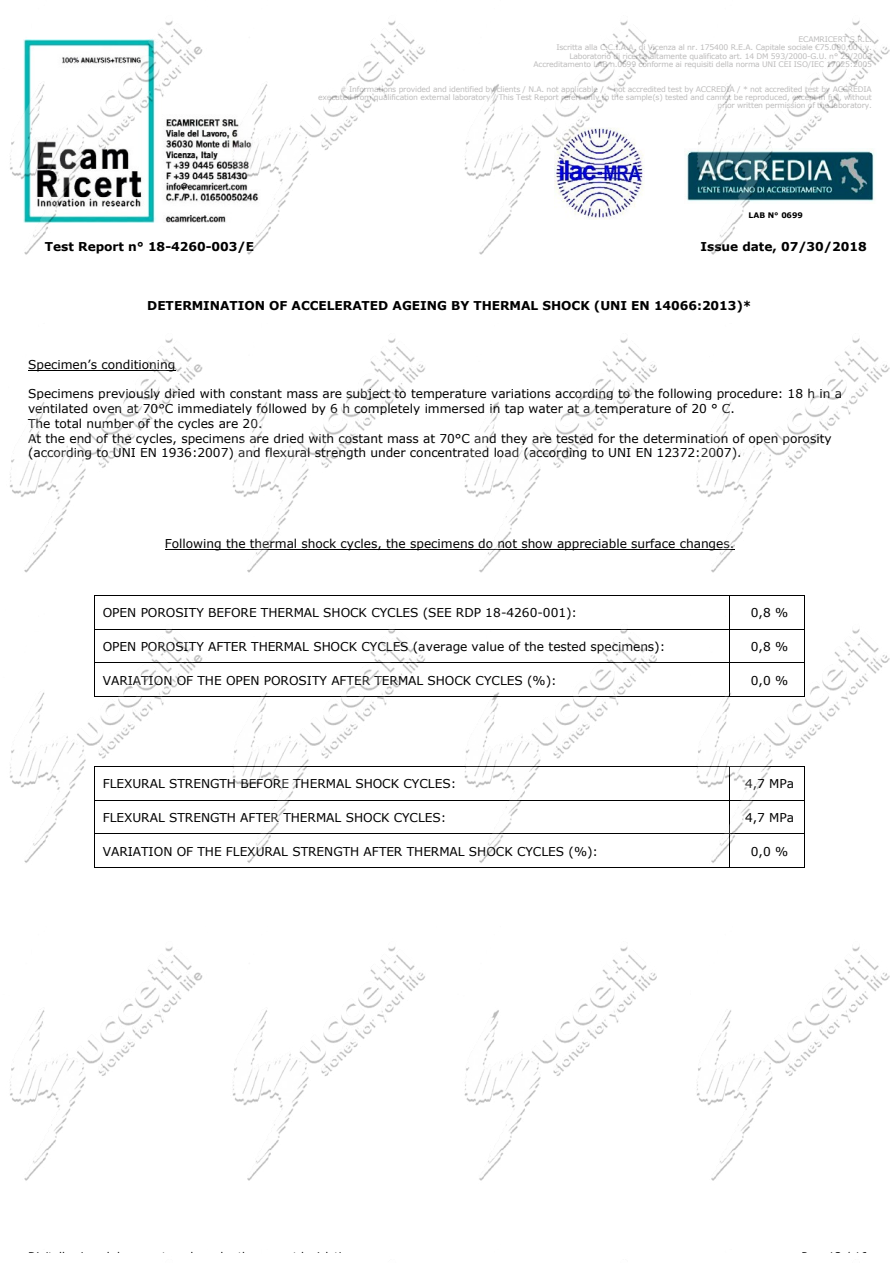
<style>
.page{position:relative;width:893px;height:1263px;background:#fff}
.page>*{position:absolute;margin:0;border:0;box-sizing:border-box;transform-origin:0 0}
.t1{font:12.15px/14.7px "Verdana";letter-spacing:-.005em;color:#000}
.t2{font:700 12.15px "Verdana";color:#000}
.t3{font:10.5px "Verdana";color:#000}
.t4{font:7.65px/8.2px "Verdana";letter-spacing:-.02em;color:#bdbcbc;text-align:right}
.t5{font:700 7.65px "Verdana";color:#000}
</style>
<div class="page">
<img style="left:10px;top:20px;width:879px;height:848px">
<img style="left:10px;top:946px;width:879px;height:235px">
<p class="t4" style="left:533px;top:35px;width:340px">ECAMRICERT S.R.L.<br>Iscritta alla C.C.I.A.A. di Vicenza al nr. 175400 R.E.A. Capitale sociale €75.000,00 i.v.<br>Laboratorio di ricerca altamente qualificato art. 14 DM 593/2000-G.U. n° 29/2003<br>Accreditamento LAB n.0699 conforme ai requisiti della norma UNI CEI ISO/IEC 17025:2005</p>
<p class="t4" style="left:318px;top:85px;width:555px"># Informations provided and identified by clients / N.A. not applicable / * not accredited test by ACCREDIA / * not accredited test by ACCREDIA executed from qualification external laboratory / This Test Report refert only to the sample(s) tested and cannot be reproduced, except in full, without prior written permission of the laboratory.</p>
<p class="t5" style="left:749px;top:210px;width:56px">LAB N° 0699</p>
<p class="t2" style="left:45px;top:238px;width:211px">Test Report n° 18-4260-003/E</p>
<p class="t2" style="left:700px;top:238px;width:168px">Issue date, 07/30/2018</p>
<p class="t2" style="left:147px;top:297px;width:606px">DETERMINATION OF ACCELERATED AGEING BY THERMAL SHOCK (UNI EN 14066:2013)*</p>
<p class="t1" style="left:28px;top:357px;width:149px">Specimen’s conditioning</p>
<p class="t1" style="left:28px;top:386px;width:815px">Specimens previously dried with constant mass are subject to temperature variations according to the following procedure: 18 h in a ventilated oven at 70°C immediately followed by 6 h completely immersed in tap water at a temperature of 20 ° C.<br>The total number of the cycles are 20.<br>At the end of the cycles, specimens are dried with costant mass at 70°C and they are tested for the determination of open porosity (according to UNI EN 1936:2007) and flexural strength under concentrated load (according to UNI EN 12372:2007).</p>
<p class="t1" style="left:165px;top:537px;width:571px">Following the thermal shock cycles, the specimens do not show appreciable surface changes.</p>
<p class="t1" style="left:103px;top:605px;width:476px">OPEN POROSITY BEFORE THERMAL SHOCK CYCLES (SEE RDP 18-4260-001):</p>
<p class="t1" style="left:751px;top:605px;width:39px">0,8 %</p>
<p class="t1" style="left:103px;top:639px;width:564px">OPEN POROSITY AFTER THERMAL SHOCK CYCLES (average value of the tested specimens):</p>
<p class="t1" style="left:751px;top:639px;width:39px">0,8 %</p>
<p class="t1" style="left:103px;top:673px;width:455px">VARIATION OF THE OPEN POROSITY AFTER TERMAL SHOCK CYCLES (%):</p>
<p class="t1" style="left:751px;top:673px;width:39px">0,0 %</p>
<p class="t1" style="left:103px;top:776px;width:355px">FLEXURAL STRENGTH BEFORE THERMAL SHOCK CYCLES:</p>
<p class="t1" style="left:745px;top:776px;width:50px">4,7 MPa</p>
<p class="t1" style="left:103px;top:810px;width:345px">FLEXURAL STRENGTH AFTER THERMAL SHOCK CYCLES:</p>
<p class="t1" style="left:745px;top:810px;width:50px">4,7 MPa</p>
<p class="t1" style="left:103px;top:844px;width:497px">VARIATION OF THE FLEXURAL STRENGTH AFTER THERMAL SHOCK CYCLES (%):</p>
<p class="t1" style="left:751px;top:844px;width:39px">0,0 %</p>
<p class="t3" style="left:801px;top:1249px;width:68px">Pag. 13 / 16</p>
</div>
